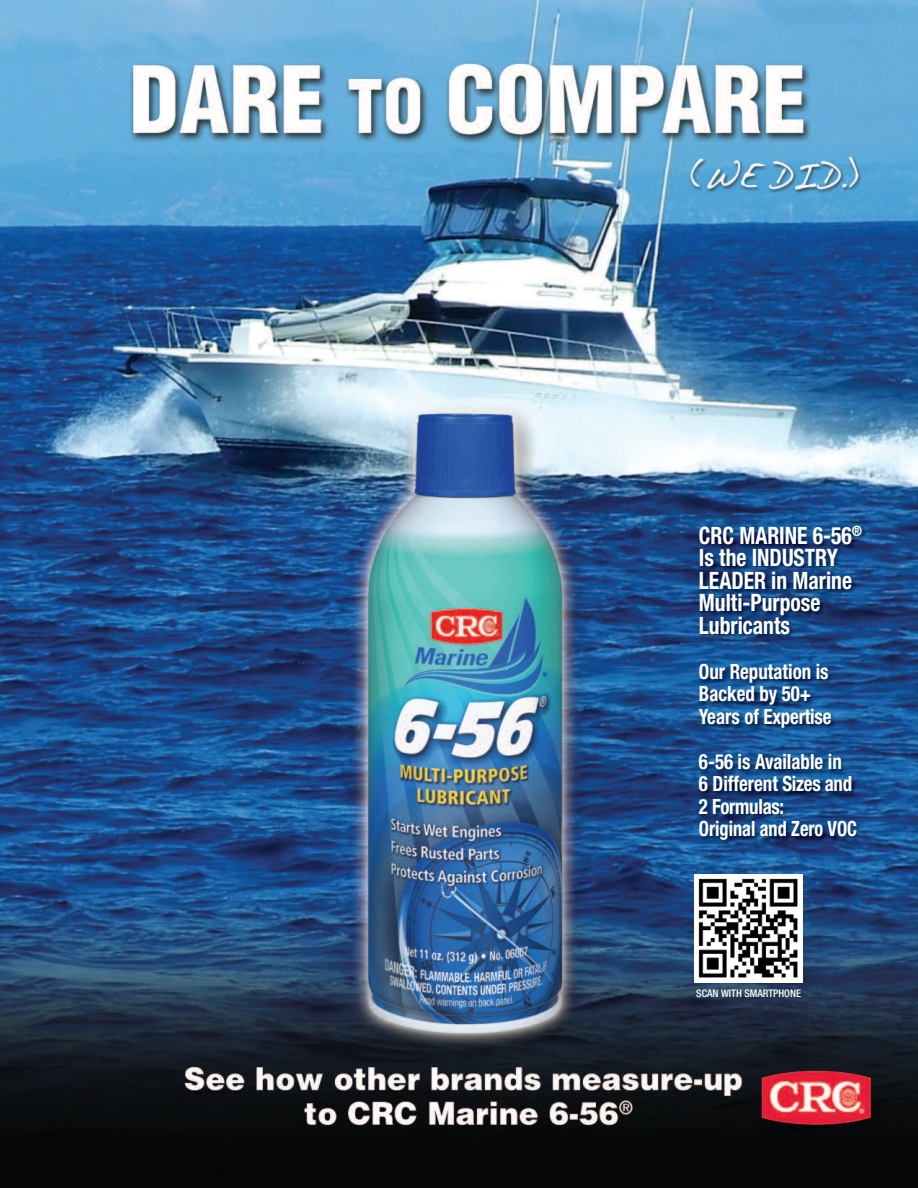
<style>
.page{position:relative;width:918px;height:1188px;background:#fff}
.page>*{position:absolute;margin:0;border:0;box-sizing:border-box;transform-origin:0 0}
.t1{font:700 condensed 24px/22.5px "Helvetica Neue";color:#fff;scale:.9 1}
.t2{font:700 condensed 21px/22.5px "Helvetica Neue";color:#fff;scale:.9 1}
.t3{font:500 condensed 10.5px "Helvetica Neue";color:#fff}
</style>
<div class="page">
<img style="left:0;top:0;width:918px;height:1188px">
<img style="left:680px;top:514px;width:207px;height:378px">
<img style="left:695px;top:874px;width:108px;height:108px">
<p class="t1" style="left:699px;top:526px;width:183px">CRC MARINE 6-56<sup>®<br></sup>Is the INDUSTRY<br>LEADER in Marine<br>Multi-Purpose<br>Lubricants</p>
<p class="t2" style="left:699px;top:662px;width:149px">Our Reputation is<br>Backed by 50+<br>Years of Expertise</p>
<p class="t2" style="left:699px;top:752px;width:177px">6-56 is Available in<br>6 Different Sizes and<br>2 Formulas:<br>Original and Zero VOC</p>
<p class="t3" style="left:696px;top:989px;width:106px">SCAN WITH SMARTPHONE</p>
</div>
